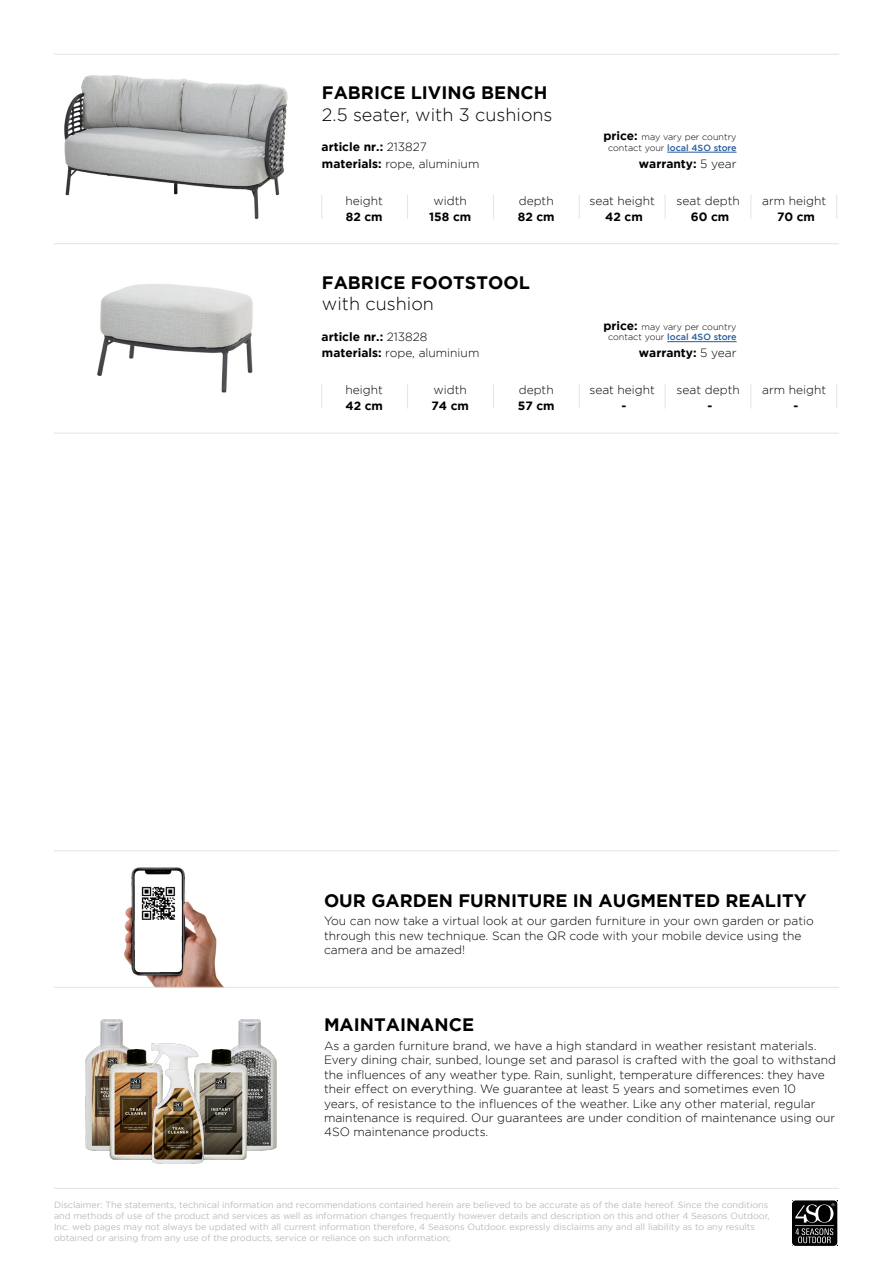
<style>
.page{position:relative;width:893px;height:1263px;background:#fff}
.page>*{position:absolute;margin:0;border:0;box-sizing:border-box;transform-origin:0 0}
.t1{font:700 18px "Gotham";color:#000}
.t2{font:300 18px "Gotham";color:#000}
.t3{font:300 12px/14.4px "Gotham";color:#000}
.t4{font:700 12px "Gotham";color:#000}
.t5{font:9px/10.8px "Gotham";color:#bcbcbc}
.t6{font:300 9px/10.8px "Gotham";color:#000;text-align:center}
.s1{font-weight:300}
.s2{font-weight:700}
.s3{font-weight:700;font-size:12px}
.s4{font-weight:500;color:#275b9b}
</style>
<div class="page">
<hr style="left:54px;top:1188px;width:785px;height:1px;background:#e3e3e3">
<svg style="left:792px;top:1201px;width:45px;height:44px;background:#313131"></svg>
<img style="left:124px;top:867px;width:100px;height:120px">
<img style="left:85px;top:1020px;width:44px;height:130px">
<img style="left:232px;top:1020px;width:44px;height:130px">
<img style="left:110px;top:1049px;width:40px;height:111px">
<img style="left:203px;top:1049px;width:45px;height:111px">
<img style="left:150px;top:1043px;width:53px;height:120px">
<hr style="left:54px;top:850px;width:785px;height:1px;background:#e3e3e3">
<hr style="left:54px;top:987px;width:785px;height:1px;background:#e3e3e3">
<hr style="left:54px;top:54px;width:785px;height:1px;background:#e3e3e3">
<img style="left:64px;top:75px;width:224px;height:144px">
<hr style="left:54px;top:243px;width:785px;height:1px;background:#e3e3e3">
<svg style="left:321px;top:195px;width:1px;height:24px"></svg>
<svg style="left:836px;top:195px;width:1px;height:24px"></svg>
<hr style="left:667px;top:152px;width:70px;height:1px;background:#275b9b">
<svg style="left:493px;top:195px;width:1px;height:24px"></svg>
<svg style="left:665px;top:195px;width:1px;height:24px"></svg>
<svg style="left:407px;top:195px;width:1px;height:24px"></svg>
<svg style="left:579px;top:195px;width:1px;height:24px"></svg>
<svg style="left:751px;top:195px;width:1px;height:24px"></svg>
<img style="left:97px;top:284px;width:156px;height:109px">
<hr style="left:54px;top:433px;width:785px;height:1px;background:#e3e3e3">
<svg style="left:321px;top:384px;width:1px;height:25px"></svg>
<svg style="left:836px;top:384px;width:1px;height:25px"></svg>
<hr style="left:667px;top:341px;width:70px;height:1px;background:#275b9b">
<svg style="left:493px;top:384px;width:1px;height:25px"></svg>
<svg style="left:665px;top:384px;width:1px;height:25px"></svg>
<svg style="left:407px;top:384px;width:1px;height:25px"></svg>
<svg style="left:579px;top:384px;width:1px;height:25px"></svg>
<svg style="left:751px;top:385px;width:1px;height:23px"></svg>
<h1 class="t1" style="left:322px;top:83px;width:227px">FABRICE LIVING BENCH</h1>
<h1 class="t2" style="left:322px;top:105px;width:232px">2.5 seater, with 3 cushions</h1>
<p class="t4" style="left:322px;top:140px;width:107px">article nr.: <span class="s1">213827</span></p>
<p class="t3" style="left:322px;top:156px;width:159px"><span class="s2">materials:</span> rope, aluminium</p>
<p class="t6" style="left:603px;top:131px;width:135px"><span class="s3">price:</span> may vary per country contact your <span class="s4">local 4SO store</span></p>
<p class="t4" style="left:639px;top:156px;width:99px">warranty: <span class="s1">5 year</span></p>
<p class="t3" style="left:346px;top:193px;width:39px">height</p>
<p class="t3" style="left:434px;top:193px;width:35px">width</p>
<p class="t3" style="left:519px;top:193px;width:37px">depth</p>
<p class="t3" style="left:589px;top:193px;width:67px">seat height</p>
<p class="t3" style="left:677px;top:193px;width:65px">seat depth</p>
<p class="t3" style="left:762px;top:193px;width:66px">arm height</p>
<p class="t4" style="left:346px;top:210px;width:38px">82 cm</p>
<p class="t4" style="left:429px;top:210px;width:44px">158 cm</p>
<p class="t4" style="left:518px;top:210px;width:38px">82 cm</p>
<p class="t4" style="left:605px;top:210px;width:39px">42 cm</p>
<p class="t4" style="left:691px;top:210px;width:40px">60 cm</p>
<p class="t4" style="left:777px;top:210px;width:40px">70 cm</p>
<h1 class="t1" style="left:322px;top:272px;width:209px">FABRICE FOOTSTOOL</h1>
<h1 class="t2" style="left:322px;top:294px;width:113px">with cushion</h1>
<p class="t4" style="left:322px;top:329px;width:107px">article nr.: <span class="s1">213828</span></p>
<p class="t3" style="left:322px;top:345px;width:159px"><span class="s2">materials:</span> rope, aluminium</p>
<p class="t6" style="left:603px;top:321px;width:135px"><span class="s3">price:</span> may vary per country contact your <span class="s4">local 4SO store</span></p>
<p class="t4" style="left:639px;top:346px;width:99px">warranty: <span class="s1">5 year</span></p>
<p class="t3" style="left:346px;top:382px;width:39px">height</p>
<p class="t3" style="left:434px;top:382px;width:35px">width</p>
<p class="t3" style="left:519px;top:382px;width:37px">depth</p>
<p class="t3" style="left:589px;top:382px;width:67px">seat height</p>
<p class="t3" style="left:677px;top:382px;width:65px">seat depth</p>
<p class="t3" style="left:762px;top:382px;width:66px">arm height</p>
<p class="t4" style="left:345px;top:399px;width:39px">42 cm</p>
<p class="t4" style="left:431px;top:399px;width:39px">74 cm</p>
<p class="t4" style="left:518px;top:399px;width:38px">57 cm</p>
<p class="t4" style="left:622px;top:399px;width:6px">-</p>
<p class="t4" style="left:708px;top:399px;width:6px">-</p>
<p class="t4" style="left:793px;top:399px;width:6px">-</p>
<h1 class="t1" style="left:324px;top:890px;width:484px">OUR GARDEN FURNITURE IN AUGMENTED REALITY</h1>
<p class="t3" style="left:324px;top:913px;width:491px">You can now take a virtual look at our garden furniture in your own garden or patio through this new technique. Scan the QR code with your mobile device using the camera and be amazed!</p>
<h1 class="t1" style="left:324px;top:1014px;width:152px">MAINTAINANCE</h1>
<p class="t3" style="left:324px;top:1038px;width:514px">As a garden furniture brand, we have a high standard in weather resistant materials.<br>Every dining chair, sunbed, lounge set and parasol is crafted with the goal to withstand the influences of any weather type. Rain, sunlight, temperature differences: they have their effect on everything. We guarantee at least 5 years and sometimes even 10<br>years, of resistance to the influences of the weather. Like any other material, regular maintenance is required. Our guarantees are under condition of maintenance using our 4SO maintenance products.</p>
<p class="t5" style="left:54px;top:1199px;width:717px">Disclaimer: The statements, technical information and recommendations contained herein are believed to be accurate as of the date hereof. Since the conditions and methods of use of the product and services as well as information changes frequently however details and description on this and other 4 Seasons Outdoor, Inc. web pages may not always be updated with all current information therefore, 4 Seasons Outdoor. expressly disclaims any and all liability as to any results obtained or arising from any use of the products, service or reliance on such information;</p>
</div>
